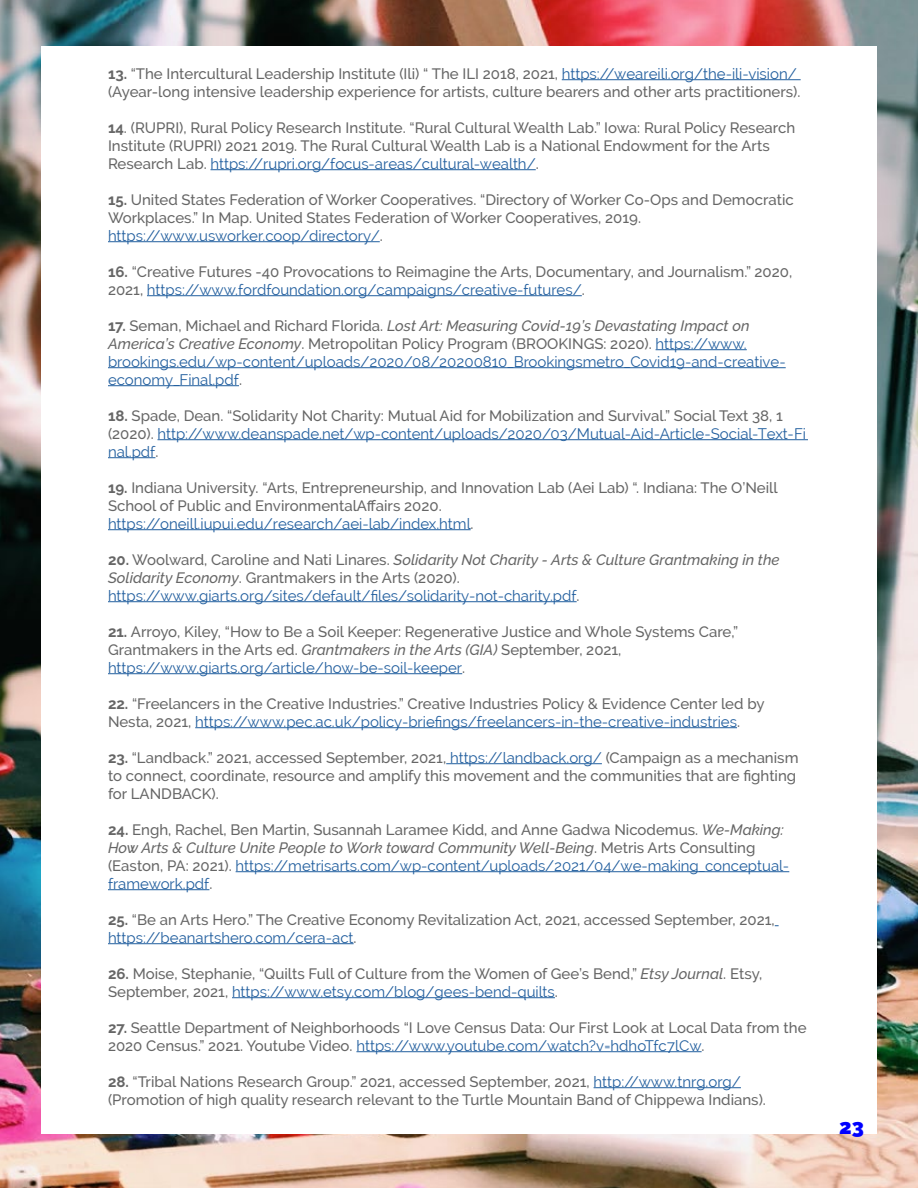
<style>
.page{position:relative;width:918px;height:1188px;background:#fff}
.page>*{position:absolute;margin:0;border:0;box-sizing:border-box;transform-origin:0 0}
.t1{font:800 21px "Raleway";color:#00f}
.t2{font:500 15px/18px "Raleway";color:#666}
.t3{font:15px/18px "Raleway";color:#215e9e}
.s1{font-weight:700}
.s2{font-weight:400;color:#215e9e}
.s3{font-weight:700;color:#666}
.s4{font-weight:500;color:#666}
.s5{font-weight:500;font-style:italic;color:#666}
.s6{font-style:italic}
</style>
<div class="page">
<img style="left:0;top:0;width:918px;height:1188px">
<div style="left:41px;top:47px;width:836px;height:1087px;background:#fff"></div>
<hr style="left:562px;top:79px;width:239px;height:1px;background:#215e9e">
<hr style="left:211px;top:169px;width:325px;height:1px;background:#215e9e">
<hr style="left:108px;top:241px;width:272px;height:1px;background:#215e9e">
<hr style="left:147px;top:295px;width:435px;height:1px;background:#215e9e">
<hr style="left:656px;top:349px;width:91px;height:1px;background:#215e9e">
<hr style="left:108px;top:367px;width:678px;height:1px;background:#215e9e">
<hr style="left:108px;top:385px;width:131px;height:1px;background:#215e9e">
<hr style="left:158px;top:439px;width:650px;height:1px;background:#215e9e">
<hr style="left:108px;top:457px;width:47px;height:1px;background:#215e9e">
<hr style="left:108px;top:529px;width:363px;height:1px;background:#215e9e">
<hr style="left:108px;top:601px;width:469px;height:1px;background:#215e9e">
<hr style="left:108px;top:673px;width:354px;height:1px;background:#215e9e">
<hr style="left:195px;top:727px;width:542px;height:1px;background:#215e9e">
<hr style="left:446px;top:763px;width:156px;height:1px;background:#215e9e">
<hr style="left:236px;top:871px;width:553px;height:1px;background:#215e9e">
<hr style="left:108px;top:889px;width:101px;height:1px;background:#215e9e">
<hr style="left:108px;top:943px;width:246px;height:1px;background:#215e9e">
<hr style="left:232px;top:997px;width:323px;height:1px;background:#215e9e">
<hr style="left:356px;top:1051px;width:346px;height:1px;background:#215e9e">
<hr style="left:594px;top:1087px;width:147px;height:1px;background:#215e9e">
<p class="t2" style="left:108px;top:64px;width:694px"><span class="s1">13.</span> “The Intercultural Leadership Institute (Ili) “ The ILI 2018, 2021, <span class="s2">https://weareili.org/the-ili-vision/ </span>(Ayear-long intensive leadership experience for artists, culture bearers and other arts practitioners).</p>
<p class="t2" style="left:108px;top:118px;width:689px"><span class="s1">14</span>. (RUPRI), Rural Policy Research Institute. “Rural Cultural Wealth Lab.” Iowa: Rural Policy Research<br>Institute (RUPRI) 2021 2019. The Rural Cultural Wealth Lab is a National Endowment for the Arts<br>Research Lab. <span class="s2">https://rupri.org/focus-areas/cultural-wealth/</span>.</p>
<p class="t2" style="left:108px;top:190px;width:687px"><span class="s1">15.</span> United States Federation of Worker Cooperatives. “Directory of Worker Co-Ops and Democratic<br>Workplaces.” In Map. United States Federation of Worker Cooperatives, 2019. <span class="s2">https://www.usworker.coop/directory/</span>.</p>
<p class="t2" style="left:108px;top:262px;width:686px"><span class="s1">16.</span> “Creative Futures -40 Provocations to Reimagine the Arts, Documentary, and Journalism.” 2020,<br>2021, <span class="s2">https://www.fordfoundation.org/campaigns/creative-futures/</span>.</p>
<p class="t3" style="left:108px;top:316px;width:679px"><span class="s3">17.</span> <span class="s4">Seman, Michael and Richard Florida.</span> <span class="s5">Lost Art: Measuring Covid-19’s Devastating Impact on America’s Creative Economy</span><span class="s4">. Metropolitan Policy Program (BROOKINGS: 2020).</span> https://www. brookings.edu/wp-content/uploads/2020/08/20200810_Brookingsmetro_Covid19-and-creative&shy;economy_Final.pdf<span class="s4">.</span></p>
<p class="t2" style="left:108px;top:406px;width:699px"><span class="s1">18.</span> Spade, Dean. “Solidarity Not Charity: Mutual Aid for Mobilization and Survival.” Social Text 38, 1 (2020). <span class="s2">http://www.deanspade.net/wp-content/uploads/2020/03/Mutual-Aid-Article-Social-Text-Fi nal.pdf</span>.</p>
<p class="t2" style="left:108px;top:478px;width:671px"><span class="s1">19.</span> Indiana University. “Arts, Entrepreneurship, and Innovation Lab (Aei Lab) “. Indiana: The O’Neill<br>School of Public and EnvironmentalAffairs 2020. <span class="s2">https://oneill.iupui.edu/research/aei-lab/index.html</span>.</p>
<p class="t3" style="left:108px;top:550px;width:673px"><span class="s3">20.</span> <span class="s4">Woolward, Caroline and Nati Linares.</span> <span class="s5">Solidarity Not Charity - Arts &amp; Culture Grantmaking in the<br>Solidarity Economy</span><span class="s4">. Grantmakers in the Arts (2020). </span>https://www.giarts.org/sites/default/files/solidarity-not-charity.pdf<span class="s4">.</span></p>
<p class="t2" style="left:108px;top:622px;width:632px"><span class="s1">21.</span> Arroyo, Kiley, “How to Be a Soil Keeper: Regenerative Justice and Whole Systems Care,”<br>Grantmakers in the Arts ed. <span class="s6">Grantmakers in the Arts (GIA)</span> September, 2021, <span class="s2">https://www.giarts.org/article/how-be-soil-keeper</span>.</p>
<p class="t2" style="left:108px;top:694px;width:658px"><span class="s1">22.</span> “Freelancers in the Creative Industries.” Creative Industries Policy &amp; Evidence Center led by<br>Nesta, 2021, <span class="s2">https://www.pec.ac.uk/policy-briefings/freelancers-in-the-creative-industries</span>.</p>
<p class="t2" style="left:108px;top:748px;width:692px"><span class="s1">23.</span> “Landback.” 2021, accessed September, 2021, <span class="s2">https://landback.org/</span> (Campaign as a mechanism to connect, coordinate, resource and amplify this movement and the communities that are fighting for LANDBACK).</p>
<p class="t2" style="left:108px;top:820px;width:683px"><span class="s1">24.</span> Engh, Rachel, Ben Martin, Susannah Laramee Kidd, and Anne Gadwa Nicodemus. <span class="s6">We-Making:<br>How Arts &amp; Culture Unite People to Work toward Community Well-Being</span>. Metris Arts Consulting (Easton, PA: 2021). <span class="s2">https://metrisarts.com/wp-content/uploads/2021/04/we-making_conceptual&shy;framework.pdf</span>.</p>
<p class="t2" style="left:108px;top:910px;width:668px"><span class="s1">25.</span> “Be an Arts Hero.” The Creative Economy Revitalization Act, 2021, accessed September, 2021, <span class="s2">https://beanartshero.com/cera-act</span>.</p>
<p class="t2" style="left:108px;top:964px;width:656px"><span class="s1">26.</span> Moise, Stephanie, “Quilts Full of Culture from the Women of Gee’s Bend,” <span class="s6">Etsy Journal</span>. Etsy,<br>September, 2021, <span class="s2">https://www.etsy.com/blog/gees-bend-quilts</span>.</p>
<p class="t2" style="left:108px;top:1018px;width:700px"><span class="s1">27.</span> Seattle Department of Neighborhoods “I Love Census Data: Our First Look at Local Data from the<br>2020 Census.” 2021. Youtube Video. <span class="s2">https://www.youtube.com/watch?v=hdhoTfc7lCw</span>.</p>
<p class="t2" style="left:108px;top:1072px;width:659px"><span class="s1">28.</span> “Tribal Nations Research Group.” 2021, accessed September, 2021, <span class="s2">http://www.tnrg.org/ </span>(Promotion of high quality research relevant to the Turtle Mountain Band of Chippewa Indians).</p>
<h1 class="t1" style="left:839px;top:1115px;width:26px">23</h1>
</div>
